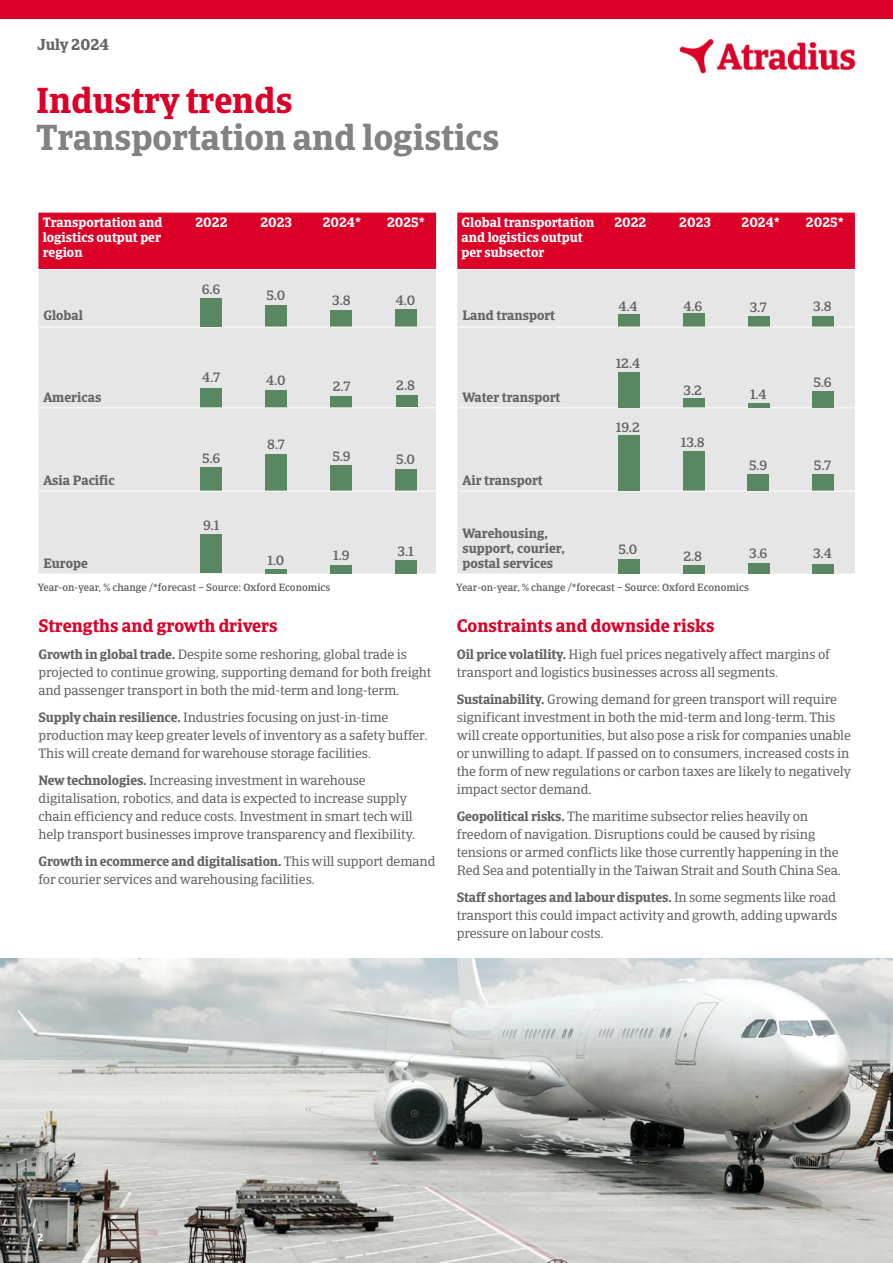
<style>
.page{position:relative;width:893px;height:1263px;background:#fff}
.page>*{position:absolute;margin:0;border:0;box-sizing:border-box;transform-origin:0 0}
.t1{font:700 36px "Catalana";color:#828282}
.t2{font:700 36px "Catalana";color:#dc0028}
.t3{font:700 18px "Catalana";color:#dc0028}
.t4{font:700 15.75px "Catalana";color:#646464}
.t5{font:13.5px/18px "Catalana";letter-spacing:-.01em;color:#646464}
.t6{font:700 13.5px/15px "Catalana";color:#fff}
.t7{font:700 13.5px/15px "Catalana";color:#646464}
.t8{font:500 13.5px "Catalana";color:#646464}
.t9{font:500 10.5px "Catalana";color:#646464}
.t10{font:700 10.5px "Catalana Sans";color:#fff}
.s1{font-weight:700}
</style>
<div class="page">
<img style="left:659px;top:18px;width:216px;height:56px">
<div style="left:457px;top:213px;width:398px;height:56px;background:#dc0028"></div>
<div style="left:457px;top:270px;width:398px;height:304px;background:#e6e6e6"></div>
<div style="left:38px;top:213px;width:398px;height:56px;background:#dc0028"></div>
<div style="left:38px;top:270px;width:398px;height:304px;background:#e6e6e6"></div>
<div style="left:0;top:0;width:893px;height:18px;background:#dc0028"></div>
<div style="left:618px;top:314px;width:22px;height:13px;background:#598762"></div>
<div style="left:683px;top:313px;width:21px;height:14px;background:#598762"></div>
<div style="left:748px;top:316px;width:21px;height:11px;background:#598762"></div>
<div style="left:812px;top:316px;width:21px;height:11px;background:#598762"></div>
<hr style="left:457px;top:327px;width:397px;height:1px;background:#fff">
<div style="left:683px;top:398px;width:21px;height:9px;background:#598762"></div>
<hr style="left:457px;top:407px;width:398px;height:1px;background:#fff">
<div style="left:201px;top:387px;width:21px;height:20px;background:#598762"></div>
<div style="left:266px;top:390px;width:21px;height:17px;background:#598762"></div>
<div style="left:396px;top:395px;width:21px;height:12px;background:#598762"></div>
<div style="left:331px;top:396px;width:21px;height:11px;background:#598762"></div>
<hr style="left:39px;top:407px;width:397px;height:1px;background:#fff">
<div style="left:200px;top:467px;width:22px;height:24px;background:#598762"></div>
<div style="left:265px;top:454px;width:22px;height:37px;background:#598762"></div>
<div style="left:331px;top:466px;width:21px;height:25px;background:#598762"></div>
<div style="left:396px;top:470px;width:21px;height:21px;background:#598762"></div>
<hr style="left:38px;top:491px;width:398px;height:1px;background:#fff">
<div style="left:201px;top:535px;width:21px;height:38px;background:#598762"></div>
<hr style="left:266px;top:569px;width:21px;height:4px;background:#598762">
<div style="left:331px;top:565px;width:21px;height:9px;background:#598762"></div>
<div style="left:396px;top:560px;width:21px;height:13px;background:#598762"></div>
<div style="left:265px;top:305px;width:22px;height:22px;background:#598762"></div>
<div style="left:331px;top:310px;width:21px;height:17px;background:#598762"></div>
<div style="left:396px;top:310px;width:21px;height:17px;background:#598762"></div>
<hr style="left:39px;top:327px;width:397px;height:1px;background:#fff">
<div style="left:683px;top:451px;width:21px;height:40px;background:#598762"></div>
<div style="left:812px;top:474px;width:21px;height:17px;background:#598762"></div>
<hr style="left:457px;top:491px;width:398px;height:1px;background:#fff">
<div style="left:748px;top:474px;width:21px;height:17px;background:#598762"></div>
<div style="left:618px;top:559px;width:21px;height:14px;background:#598762"></div>
<div style="left:748px;top:563px;width:21px;height:11px;background:#598762"></div>
<div style="left:812px;top:564px;width:21px;height:9px;background:#598762"></div>
<div style="left:200px;top:299px;width:22px;height:28px;background:#598762"></div>
<div style="left:618px;top:372px;width:21px;height:35px;background:#598762"></div>
<div style="left:618px;top:436px;width:22px;height:55px;background:#598762"></div>
<div style="left:683px;top:565px;width:21px;height:8px;background:#598762"></div>
<hr style="left:748px;top:403px;width:21px;height:4px;background:#598762">
<div style="left:812px;top:391px;width:21px;height:16px;background:#598762"></div>
<img style="left:0;top:958px;width:893px;height:305px">
<p class="t4" style="left:37px;top:35px;width:73px">July 2024</p>
<h1 class="t2" style="left:36px;top:78px;width:258px">Industry trends</h1>
<h1 class="t1" style="left:36px;top:116px;width:465px">Transportation and logistics</h1>
<p class="t6" style="left:43px;top:215px;width:121px;text-align:justify">Transportation and logistics output per region</p>
<p class="t6" style="left:195px;top:215px;width:33px">2022</p>
<p class="t6" style="left:260px;top:215px;width:33px">2023</p>
<p class="t6" style="left:323px;top:215px;width:40px">2024*</p>
<p class="t6" style="left:387px;top:215px;width:39px">2025*</p>
<p class="t8" style="left:202px;top:281px;width:20px">6.6</p>
<p class="t8" style="left:267px;top:287px;width:20px">5.0</p>
<p class="t8" style="left:332px;top:292px;width:20px">3.8</p>
<p class="t8" style="left:396px;top:292px;width:21px">4.0</p>
<p class="t7" style="left:43px;top:308px;width:41px">Global</p>
<p class="t6" style="left:462px;top:215px;width:134px">Global transportation and logistics output per subsector</p>
<p class="t6" style="left:614px;top:215px;width:33px">2022</p>
<p class="t6" style="left:679px;top:215px;width:33px">2023</p>
<p class="t6" style="left:741px;top:215px;width:40px">2024*</p>
<p class="t6" style="left:806px;top:215px;width:39px">2025*</p>
<p class="t7" style="left:462px;top:308px;width:94px">Land transport</p>
<p class="t8" style="left:618px;top:298px;width:21px">4.4</p>
<p class="t8" style="left:683px;top:298px;width:20px">4.6</p>
<p class="t8" style="left:750px;top:299px;width:19px">3.7</p>
<p class="t8" style="left:813px;top:298px;width:20px">3.8</p>
<p class="t8" style="left:616px;top:355px;width:26px">12.4</p>
<p class="t7" style="left:43px;top:390px;width:59px">Americas</p>
<p class="t8" style="left:202px;top:369px;width:19px">4.7</p>
<p class="t8" style="left:266px;top:372px;width:21px">4.0</p>
<p class="t8" style="left:333px;top:378px;width:19px">2.7</p>
<p class="t8" style="left:396px;top:377px;width:20px">2.8</p>
<p class="t7" style="left:462px;top:390px;width:100px">Water transport</p>
<p class="t8" style="left:684px;top:382px;width:20px">3.2</p>
<p class="t8" style="left:750px;top:386px;width:18px">1.4</p>
<p class="t8" style="left:813px;top:374px;width:20px">5.6</p>
<p class="t8" style="left:616px;top:419px;width:26px">19.2</p>
<p class="t8" style="left:267px;top:436px;width:19px">8.7</p>
<p class="t8" style="left:681px;top:434px;width:26px">13.8</p>
<p class="t8" style="left:202px;top:450px;width:20px">5.6</p>
<p class="t8" style="left:332px;top:448px;width:20px">5.9</p>
<p class="t8" style="left:396px;top:451px;width:20px">5.0</p>
<p class="t8" style="left:749px;top:457px;width:20px">5.9</p>
<p class="t8" style="left:814px;top:457px;width:19px">5.7</p>
<p class="t7" style="left:43px;top:473px;width:73px">Asia Pacific</p>
<p class="t7" style="left:462px;top:473px;width:82px">Air transport</p>
<p class="t7" style="left:43px;top:556px;width:46px">Europe</p>
<p class="t8" style="left:203px;top:517px;width:18px">9.1</p>
<p class="t8" style="left:267px;top:552px;width:18px">1.0</p>
<p class="t8" style="left:333px;top:547px;width:18px">1.9</p>
<p class="t8" style="left:398px;top:543px;width:18px">3.1</p>
<p class="t7" style="left:462px;top:526px;width:104px">Warehousing, support, courier, postal services</p>
<p class="t8" style="left:618px;top:541px;width:20px">5.0</p>
<p class="t8" style="left:683px;top:548px;width:20px">2.8</p>
<p class="t8" style="left:749px;top:545px;width:20px">3.6</p>
<p class="t8" style="left:813px;top:545px;width:20px">3.4</p>
<p class="t9" style="left:38px;top:580px;width:294px">Year-on-year, % change /*forecast – Source: Oxford Economics</p>
<p class="t9" style="left:456px;top:580px;width:294px">Year-on-year, % change /*forecast – Source: Oxford Economics</p>
<h2 class="t3" style="left:38px;top:615px;width:241px">Strengths and growth drivers</h2>
<p class="t5" style="left:38px;top:646px;width:394px"><span class="s1">Growth in global trade.</span> Despite some reshoring, global trade is projected to continue growing, supporting demand for both freight and passenger transport in both the mid-term and long-term.</p>
<p class="t5" style="left:38px;top:709px;width:391px"><span class="s1">Supply chain resilience.</span> Industries focusing on just-in-time production may keep greater levels of inventory as a safety buffer.<br>This will create demand for warehouse storage facilities.</p>
<p class="t5" style="left:38px;top:772px;width:378px"><span class="s1">New technologies.</span> Increasing investment in warehouse digitalisation, robotics, and data is expected to increase supply chain efficiency and reduce costs. Investment in smart tech will help transport businesses improve transparency and flexibility.</p>
<p class="t5" style="left:38px;top:853px;width:398px"><span class="s1">Growth in ecommerce and digitalisation.</span> This will support demand for courier services and warehousing facilities.</p>
<h2 class="t3" style="left:457px;top:615px;width:259px">Constraints and downside risks</h2>
<p class="t5" style="left:457px;top:646px;width:375px"><span class="s1">Oil price volatility.</span> High fuel prices negatively affect margins of transport and logistics businesses across all segments.</p>
<p class="t5" style="left:457px;top:691px;width:396px"><span class="s1">Sustainability.</span> Growing demand for green transport will require significant investment in both the mid-term and long-term. This will create opportunities, but also pose a risk for companies unable or unwilling to adapt. If passed on to consumers, increased costs in the form of new regulations or carbon taxes are likely to negatively impact sector demand.</p>
<p class="t5" style="left:457px;top:808px;width:386px"><span class="s1">Geopolitical risks.</span> The maritime subsector relies heavily on freedom of navigation. Disruptions could be caused by rising tensions or armed conflicts like those currently happening in the Red Sea and potentially in the Taiwan Strait and South China Sea.</p>
<p class="t5" style="left:457px;top:889px;width:382px;text-align:justify"><span class="s1">Staff shortages and labour disputes.</span> In some segments like road transport this could impact activity and growth, adding upwards pressure on labour costs.</p>
<p class="t10" style="left:37px;top:1231px;width:7px">2</p>
</div>
